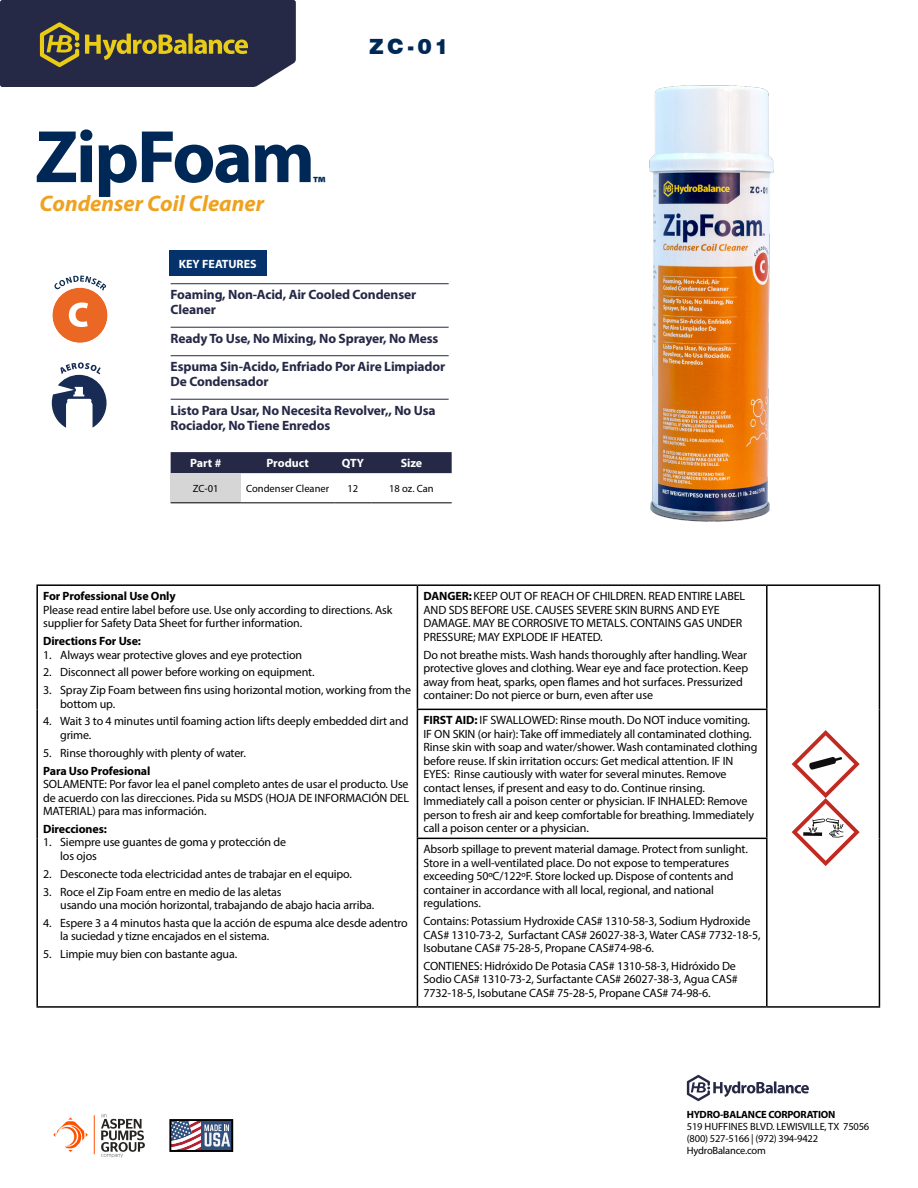
<style>
.page{position:relative;width:918px;height:1188px;background:#fff}
.page>*{position:absolute;margin:0;border:0;box-sizing:border-box;transform-origin:0 0}
.t1{font:700 75px "Myriad Pro";letter-spacing:-.03em;color:#002856}
.t2{font:italic 700 22.5px "Myriad Pro";color:#efa220}
.t3{font:900 21px "Swiss 721 BT";color:#002856}
.t4{font:700 19.5px "Myriad Pro";color:#002856}
.t5{font:700 13.5px/28.5px "Myriad Pro";letter-spacing:-.01em;color:#262946}
.t6{font:12px/13.5px "Myriad Pro";letter-spacing:-.01em;color:#000}
.t7{font:700 12px "Myriad Pro";letter-spacing:-.01em;color:#000}
.t8{font:700 12px "Myriad Pro";color:#fff}
.t9{font:10.5px/12px "Myriad Pro";letter-spacing:-.02em;color:#000}
.t10{font:700 10.5px "Myriad Pro";letter-spacing:-.02em;color:#000}
.t11{font:10.5px "Myriad Pro";color:#000}
.s1{font-weight:700}
</style>
<div class="page">
<svg style="left:687px;top:1075px;width:122px;height:26px"></svg>
<svg style="left:53px;top:1115px;width:42px;height:39px"></svg>
<svg style="left:101px;top:1114px;width:44px;height:44px"></svg>
<svg style="left:172px;top:1122px;width:58px;height:27px"></svg>
<div style="left:169px;top:1119px;width:64px;height:33px;border:2px solid #000"></div>
<svg style="left:0;top:0;width:296px;height:87px;background:#3b3b45"></svg>
<hr style="left:36px;top:584px;width:381px;height:2px;background:#000">
<hr style="left:36px;top:586px;width:2px;height:123px;background:#000">
<hr style="left:417px;top:584px;width:350px;height:2px;background:#000">
<hr style="left:417px;top:586px;width:1px;height:123px;background:#000">
<hr style="left:767px;top:584px;width:113px;height:2px;background:#000">
<hr style="left:766px;top:586px;width:2px;height:123px;background:#000">
<hr style="left:879px;top:586px;width:1px;height:123px;background:#000">
<hr style="left:36px;top:709px;width:2px;height:129px;background:#000">
<hr style="left:417px;top:709px;width:351px;height:1px;background:#000">
<hr style="left:417px;top:710px;width:1px;height:128px;background:#000">
<hr style="left:766px;top:710px;width:2px;height:128px;background:#000">
<hr style="left:879px;top:709px;width:1px;height:129px;background:#000">
<hr style="left:36px;top:838px;width:2px;height:168px;background:#000">
<hr style="left:417px;top:838px;width:351px;height:1px;background:#000">
<hr style="left:417px;top:839px;width:1px;height:167px;background:#000">
<hr style="left:766px;top:839px;width:2px;height:167px;background:#000">
<hr style="left:879px;top:838px;width:1px;height:168px;background:#000">
<hr style="left:36px;top:1006px;width:381px;height:2px;background:#000">
<hr style="left:417px;top:1006px;width:350px;height:2px;background:#000">
<hr style="left:767px;top:1006px;width:113px;height:2px;background:#000">
<hr style="left:171px;top:283px;width:278px;height:1px;background:#262946">
<hr style="left:171px;top:327px;width:278px;height:1px;background:#262946">
<hr style="left:171px;top:355px;width:278px;height:1px;background:#262946">
<hr style="left:171px;top:399px;width:278px;height:1px;background:#262946">
<img style="left:649px;top:85px;width:125px;height:437px">
<div style="left:169px;top:250px;width:98px;height:26px;background:#06326b"></div>
<div style="left:171px;top:452px;width:281px;height:21px;background:#262946"></div>
<div style="left:171px;top:473px;width:70px;height:30px;background:#d6d6d6"></div>
<hr style="left:171px;top:503px;width:70px;height:1px;background:#000">
<hr style="left:241px;top:503px;width:94px;height:1px;background:#000">
<hr style="left:335px;top:503px;width:36px;height:1px;background:#000">
<hr style="left:371px;top:503px;width:81px;height:1px;background:#000">
<svg style="left:46px;top:281px;width:68px;height:68px;fill:#eb6724"></svg>
<div style="left:46px;top:281px;width:68px;height:68px;border:6px solid #fff;border-radius:50%"></div>
<svg style="left:69px;top:303px;width:19px;height:24px"></svg>
<svg style="left:54px;top:276px;width:52px;height:15px"></svg>
<svg style="left:52px;top:362px;width:55px;height:66px"></svg>
<svg style="left:792px;top:730px;width:68px;height:136px"></svg>
<h1 class="t1" style="left:35px;top:108px;width:282px">ZipFoam</h1>
<h3 class="t4" style="left:313px;top:171px;width:14px">™</h3>
<h2 class="t2" style="left:39px;top:189px;width:226px">Condenser Coil Cleaner</h2>
<p class="t8" style="left:179px;top:256px;width:79px">KEY FEATURES</p>
<h3 class="t3" style="left:369px;top:34px;width:81px">ZC-01</h3>
<p class="t5" style="left:171px;top:287px;width:247px;line-height:15px">Foaming, Non-Acid, Air Cooled Condenser<br>Cleaner</p>
<p class="t5" style="left:171px;top:323px;width:276px">Ready To Use, No Mixing, No Sprayer, No Mess<br>Espuma Sin-Acido, Enfriado Por Aire Limpiador</p>
<p class="t5" style="left:171px;top:367px;width:266px">De Condensador<br>Listo Para Usar, No Necesita Revolver,, No Usa</p>
<p class="t5" style="left:171px;top:410px;width:161px">Rociador, No Tiene Enredos</p>
<p class="t8" style="left:190px;top:455px;width:33px">Part #</p>
<p class="t8" style="left:266px;top:455px;width:44px">Product</p>
<p class="t8" style="left:342px;top:455px;width:24px">QTY</p>
<p class="t8" style="left:401px;top:455px;width:23px">Size</p>
<p class="t9" style="left:193px;top:482px;width:27px">ZC-01</p>
<p class="t11" style="left:246px;top:482px;width:85px">Condenser Cleaner</p>
<p class="t9" style="left:348px;top:482px;width:12px">12</p>
<p class="t9" style="left:389px;top:482px;width:46px">18 oz. Can</p>
<p class="t7" style="left:43px;top:588px;width:134px">For Professional Use Only</p>
<p class="t6" style="left:43px;top:603px;width:351px">Please read entire label before use. Use only according to directions. Ask supplier for Safety Data Sheet for further information.</p>
<p class="t7" style="left:43px;top:633px;width:99px">Directions For Use:</p>
<p class="t6" style="left:43px;top:648px;width:261px">1. Always wear protective gloves and eye protection</p>
<p class="t6" style="left:43px;top:665px;width:273px">2. Disconnect all power before working on equipment.</p>
<p class="t6" style="left:60px;top:683px;width:352px;text-indent:-17px">3. Spray Zip Foam between fins using horizontal motion, working from the bottom up.</p>
<p class="t6" style="left:60px;top:715px;width:350px;text-indent:-17px">4. Wait 3 to 4 minutes until foaming action lifts deeply embedded dirt and grime.</p>
<p class="t6" style="left:43px;top:746px;width:204px">5. Rinse thoroughly with plenty of water.</p>
<p class="t7" style="left:43px;top:763px;width:109px">Para Uso Profesional</p>
<p class="t6" style="left:43px;top:777px;width:367px;text-align:justify">SOLAMENTE: Por favor lea el panel completo antes de usar el producto. Use de acuerdo con las direcciones. Pida su MSDS (HOJA DE INFORMACIÓN DEL MATERIAL) para mas información.</p>
<p class="t7" style="left:43px;top:821px;width:65px">Direcciones:</p>
<p class="t6" style="left:60px;top:835px;width:228px;text-indent:-17px">1. Siempre use guantes de goma y protección de los ojos</p>
<p class="t6" style="left:43px;top:867px;width:310px">2. Desconecte toda electricidad antes de trabajar en el equipo.</p>
<p class="t6" style="left:60px;top:885px;width:316px;text-indent:-17px">3. Roce el Zip Foam entre en medio de las aletas<br>usando una moción horizontal, trabajando de abajo hacia arriba.</p>
<p class="t6" style="left:60px;top:916px;width:349px;text-indent:-17px">4. Espere 3 a 4 minutos hasta que la acción de espuma alce desde adentro la suciedad y tizne encajados en el sistema.</p>
<p class="t6" style="left:43px;top:947px;width:196px">5. Limpie muy bien con bastante agua.</p>
<p class="t6" style="left:423px;top:589px;width:323px"><span class="s1">DANGER:</span> KEEP OUT OF REACH OF CHILDREN. READ ENTIRE LABEL AND SDS BEFORE USE. CAUSES SEVERE SKIN BURNS AND EYE DAMAGE. MAY BE CORROSIVE TO METALS. CONTAINS GAS UNDER PRESSURE; MAY EXPLODE IF HEATED.</p>
<p class="t6" style="left:423px;top:648px;width:326px">Do not breathe mists. Wash hands thoroughly after handling. Wear protective gloves and clothing. Wear eye and face protection. Keep away from heat, sparks, open flames and hot surfaces. Pressurized container: Do not pierce or burn, even after use</p>
<p class="t6" style="left:423px;top:713px;width:336px"><span class="s1">FIRST AID:</span> IF SWALLOWED: Rinse mouth. Do NOT induce vomiting.<br>IF ON SKIN (or hair): Take off immediately all contaminated clothing.<br>Rinse skin with soap and water/shower. Wash contaminated clothing before reuse. If skin irritation occurs: Get medical attention. IF IN EYES: Rinse cautiously with water for several minutes. Remove contact lenses, if present and easy to do. Continue rinsing.<br>Immediately call a poison center or physician. IF INHALED: Remove person to fresh air and keep comfortable for breathing. Immediately call a poison center or a physician.</p>
<p class="t6" style="left:423px;top:842px;width:326px">Absorb spillage to prevent material damage. Protect from sunlight.<br>Store in a well-ventilated place. Do not expose to temperatures exceeding 50ºC/122ºF. Store locked up. Dispose of contents and container in accordance with all local, regional, and national regulations.</p>
<p class="t6" style="left:423px;top:914px;width:339px">Contains: Potassium Hydroxide CAS# 1310-58-3, Sodium Hydroxide<br>CAS# 1310-73-2, Surfactant CAS# 26027-38-3, Water CAS# 7732-18-5,<br>Isobutane CAS# 75-28-5, Propane CAS#74-98-6.</p>
<p class="t6" style="left:423px;top:959px;width:316px">CONTIENES: Hidróxido De Potasia CAS# 1310-58-3, Hidróxido De<br>Sodio CAS# 1310-73-2, Surfactante CAS# 26027-38-3, Agua CAS#<br>7732-18-5, Isobutane CAS# 75-28-5, Propane CAS# 74-98-6.</p>
<p class="t10" style="left:687px;top:1108px;width:150px">HYDRO-BALANCE CORPORATION</p>
<p class="t9" style="left:687px;top:1120px;width:184px">519 HUFFINES BLVD. LEWISVILLE, TX 75056 (800) 527-5166 | (972) 394-9422<br>HydroBalance.com</p>
</div>
